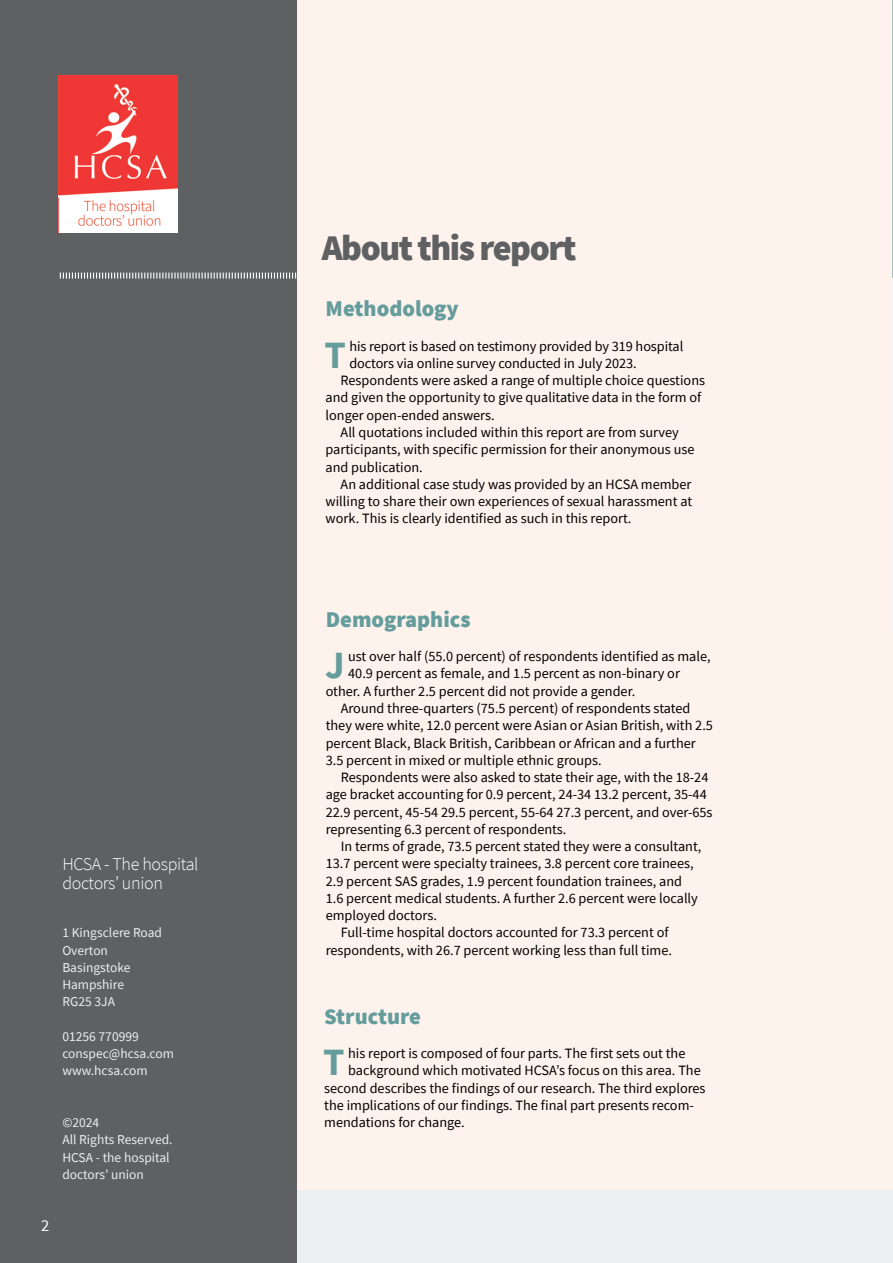
<style>
.page{position:relative;width:893px;height:1263px;background:#fff}
.page>*{position:absolute;margin:0;border:0;box-sizing:border-box;transform-origin:0 0}
.t1{font:700 38.55px "Source Sans Pro";color:#659c9c}
.t2{font:900 36px "Source Sans Pro";letter-spacing:-.04em;color:#5f6062}
.t3{font:900 22.5px "Source Sans Pro";color:#659c9c}
.t4{font:300 18px/19.5px "Source Sans Pro";letter-spacing:-.02em;color:#fff}
.t5{font:16.5px "Source Sans Pro";color:#fff}
.t6{font:14.25px "Source Sans Pro";color:#000}
.t7{font:13.5px/17.2px "Source Sans Pro";color:#ebefef}
</style>
<div class="page">
<div style="left:281px;top:0;width:612px;height:1199px;background:#fef2ed"></div>
<hr style="left:892px;top:0;width:1px;height:631px;background:#f4f6f6">
<div style="left:0;top:1191px;width:893px;height:72px;background:#ebefef"></div>
<div style="left:0;top:0;width:296px;height:1263px;background:#5f6062"></div>
<svg style="left:60px;top:273px;width:236px;height:6px"></svg>
<img style="left:59px;top:75px;width:119px;height:158px">
<svg style="left:892px;top:0;width:1px;height:278px"></svg>
<p class="t4" style="left:62px;top:854px;width:138px">HCSA - The hospital doctors’ union</p>
<p class="t7" style="left:62px;top:924px;width:101px">1 Kingsclere Road<br>Overton<br>Basingstoke<br>Hampshire<br>RG25 3JA</p>
<p class="t7" style="left:62px;top:1027px;width:113px">01256 770999 conspec@hcsa.com www.hcsa.com</p>
<p class="t7" style="left:62px;top:1114px;width:112px">©2024<br>All Rights Reserved.<br>HCSA - the hospital doctors’ union</p>
<p class="t5" style="left:41px;top:1214px;width:10px">2</p>
<h2 class="t2" style="left:322px;top:223px;width:256px">About this report</h2>
<h3 class="t3" style="left:326px;top:293px;width:135px">Methodology</h3>
<h1 class="t1" style="left:325px;top:329px;width:23px">T</h1>
<p class="t6" style="left:349px;top:337px;width:335px">his report is based on testimony provided by 319 hospital</p>
<p class="t6" style="left:349px;top:354px;width:289px">doctors via online survey conducted in July 2023.</p>
<p class="t6" style="left:341px;top:371px;width:366px">Respondents were asked a range of multiple choice questions</p>
<p class="t6" style="left:326px;top:389px;width:377px">and given the opportunity to give qualitative data in the form of</p>
<p class="t6" style="left:326px;top:406px;width:171px">longer open-ended answers.</p>
<p class="t6" style="left:341px;top:423px;width:340px">All quotations included within this report are from survey</p>
<p class="t6" style="left:326px;top:440px;width:370px">participants, with specific permission for their anonymous use</p>
<p class="t6" style="left:326px;top:458px;width:99px">and publication.</p>
<p class="t6" style="left:341px;top:475px;width:352px">An additional case study was provided by an HCSA member</p>
<p class="t6" style="left:326px;top:492px;width:368px">willing to share their own experiences of sexual harassment at</p>
<p class="t6" style="left:326px;top:509px;width:307px">work. This is clearly identified as such in this report.</p>
<h3 class="t3" style="left:326px;top:604px;width:146px">Demographics</h3>
<h1 class="t1" style="left:325px;top:639px;width:21px">J</h1>
<p class="t6" style="left:348px;top:647px;width:364px">ust over half (55.0 percent) of respondents identified as male,</p>
<p class="t6" style="left:348px;top:665px;width:333px">40.9 percent as female, and 1.5 percent as non-binary or</p>
<p class="t6" style="left:326px;top:682px;width:311px">other. A further 2.5 percent did not provide a gender.</p>
<p class="t6" style="left:341px;top:699px;width:351px">Around three-quarters (75.5 percent) of respondents stated</p>
<p class="t6" style="left:326px;top:716px;width:389px">they were white, 12.0 percent were Asian or Asian British, with 2.5</p>
<p class="t6" style="left:326px;top:734px;width:372px">percent Black, Black British, Caribbean or African and a further</p>
<p class="t6" style="left:326px;top:751px;width:278px">3.5 percent in mixed or multiple ethnic groups.</p>
<p class="t6" style="left:341px;top:768px;width:369px">Respondents were also asked to state their age, with the 18-24</p>
<p class="t6" style="left:326px;top:785px;width:383px">age bracket accounting for 0.9 percent, 24-34 13.2 percent, 35-44</p>
<p class="t6" style="left:326px;top:803px;width:388px">22.9 percent, 45-54 29.5 percent, 55-64 27.3 percent, and over-65s</p>
<p class="t6" style="left:326px;top:820px;width:242px">representing 6.3 percent of respondents.</p>
<p class="t6" style="left:341px;top:837px;width:362px">In terms of grade, 73.5 percent stated they were a consultant,</p>
<p class="t6" style="left:326px;top:854px;width:369px">13.7 percent were specialty trainees, 3.8 percent core trainees,</p>
<p class="t6" style="left:326px;top:872px;width:358px">2.9 percent SAS grades, 1.9 percent foundation trainees, and</p>
<p class="t6" style="left:326px;top:889px;width:374px">1.6 percent medical students. A further 2.6 percent were locally</p>
<p class="t6" style="left:326px;top:906px;width:113px">employed doctors.</p>
<p class="t6" style="left:341px;top:923px;width:329px">Full-time hospital doctors accounted for 73.3 percent of</p>
<p class="t6" style="left:326px;top:941px;width:348px">respondents, with 26.7 percent working less than full time.</p>
<h3 class="t3" style="left:324px;top:1000px;width:98px">Structure</h3>
<h1 class="t1" style="left:323px;top:1036px;width:23px">T</h1>
<p class="t6" style="left:348px;top:1044px;width:339px">his report is composed of four parts. The first sets out the</p>
<p class="t6" style="left:348px;top:1061px;width:354px">background which motivated HCSA’s focus on this area. The</p>
<p class="t6" style="left:324px;top:1079px;width:383px">second describes the findings of our research. The third explores</p>
<p class="t6" style="left:324px;top:1096px;width:371px">the implications of our findings. The final part presents recom-</p>
<p class="t6" style="left:324px;top:1113px;width:142px">mendations for change.</p>
</div>
